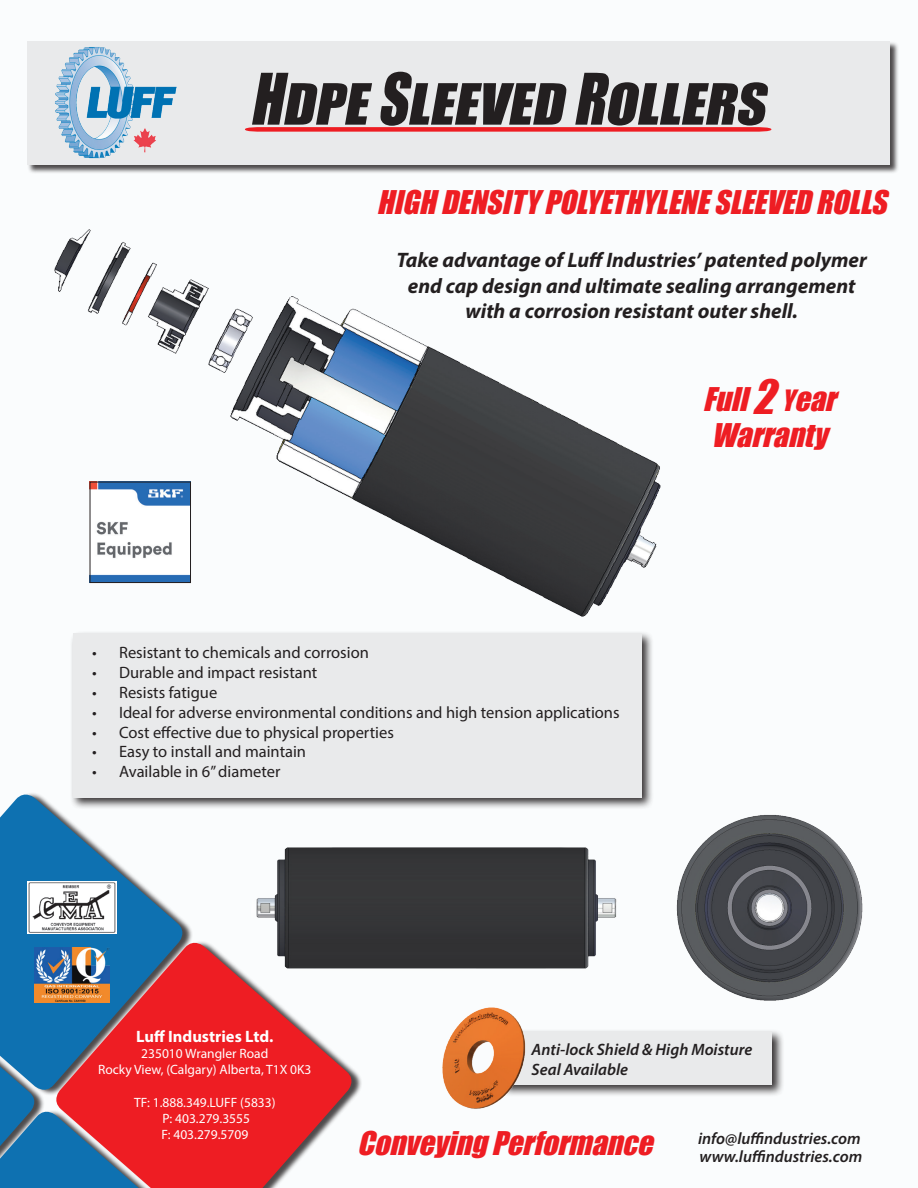
<style>
.page{position:relative;width:918px;height:1188px;background:#fff}
.page>*{position:absolute;margin:0;border:0;box-sizing:border-box;transform-origin:0 0}
.t1{font:italic 52.5px "Impact";color:#231f20;scale:1.1 1}
.t2{font:italic 30px/36px "Impact";color:#ee1d23}
.t3{font:italic 700 21px/25.2px "Myriad Pro";color:#231f20;text-align:center}
.t4{font:16.5px "Myriad Pro";color:#231f20}
.t5{font:italic 600 16.5px/18px "Myriad Pro";color:#231f20;text-align:right}
.t6{font:700 16.5px "Myriad Pro";color:#fff}
.t7{font:13.5px/16.2px "Myriad Pro";color:#fff;text-align:center}
.s1{font-size:65.7px}
.s2{font-size:43.5px}
.s3{font-size:27px}
.s4{font-family:"Impact";font-weight:400;font-size:30px;color:#ee1d23}
</style>
<div class="page">
<div style="left:0;top:792px;width:363px;height:396px;background:#fafcfd"></div>
<svg style="left:0;top:793px;width:188px;height:165px;fill:#0e71b1"></svg>
<svg style="left:0;top:958px;width:51px;height:230px;background:#1f76af"></svg>
<svg style="left:51px;top:938px;width:306px;height:250px;fill:#ee1d23"></svg>
<div style="left:27px;top:41px;width:872px;height:132px;background:#231f20;opacity:.8"></div>
<div style="left:27px;top:41px;width:863px;height:123px;background:#e9eaeb"></div>
<svg style="left:245px;top:127px;width:526px;height:5px;background:#ed3238"></svg>
<img style="left:55px;top:47px;width:122px;height:112px">
<img style="left:34px;top:947px;width:76px;height:55px">
<img style="left:27px;top:881px;width:89px;height:53px">
<div style="left:499px;top:1029px;width:285px;height:68px;background:#231f20;opacity:.9"></div>
<div style="left:502px;top:1032px;width:270px;height:52px;background:#e9eaeb"></div>
<img style="left:442px;top:1007px;width:93px;height:102px">
<div style="left:70px;top:630px;width:584px;height:180px;background:#231f20;opacity:.9"></div>
<div style="left:73px;top:633px;width:568px;height:164px;background:#e9eaeb"></div>
<img style="left:54px;top:229px;width:607px;height:388px">
<img style="left:251px;top:847px;width:366px;height:124px">
<img style="left:676px;top:814px;width:187px;height:187px">
<img style="left:92px;top:484px;width:97px;height:97px">
<div style="left:90px;top:482px;width:101px;height:101px;border:1px solid #231f20"></div>
<h1 class="t1" style="left:250px;top:63px;width:482px"><span class="s1">H</span>DPE<span class="s1">S</span>LEEVED <span class="s1">R</span>OLLERS</h1>
<h2 class="t2" style="left:377px;top:183px;width:521px">HIGHDENSITYPOLYETHYLENESLEEVEDROLLS</h2>
<p class="t3" style="left:396px;top:247px;width:472px">Take advantage of Luff Industries’ patented polymer end cap design and ultimate sealing arrangement with a corrosion resistant outer shell.</p>
<p class="t4" style="left:92px;top:643px;width:278px">• Resistant to chemicals and corrosion</p>
<p class="t4" style="left:92px;top:662px;width:227px">• Durable and impact resistant</p>
<p class="t4" style="left:92px;top:682px;width:127px">• Resists fatigue</p>
<p class="t4" style="left:92px;top:702px;width:529px">• Ideal for adverse environmental conditions and high tension applications</p>
<p class="t4" style="left:92px;top:722px;width:303px">• Cost effective due to physical properties</p>
<p class="t4" style="left:92px;top:742px;width:216px">• Easy to install and maintain</p>
<p class="t4" style="left:92px;top:761px;width:190px">• Available in 6” diameter</p>
<h2 class="t2" style="left:703px;top:381px;width:144px">Full<span class="s2">2</span><span class="s3">Y</span>ear<br>Warranty</h2>
<p class="t6" style="left:136px;top:1025px;width:139px">Luff Industries Ltd.</p>
<p class="t7" style="left:98px;top:1045px;width:215px">235010 Wrangler Road<br>Rocky View, (Calgary) Alberta, T1X 0K3</p>
<p class="t7" style="left:134px;top:1094px;width:143px">TF: 1.888.349.LUFF (5833)<br>P: 403.279.3555<br>F: 403.279.5709</p>
<p class="t5" style="left:532px;top:1040px;width:222px;line-height:19.8px;text-align:left">Anti-lock Shield &amp; High Moisture<br>Seal Available</p>
<p class="t5" style="left:357px;top:1129px;width:506px"><span class="s4">ConveyingPerformance</span> info@luffindustries.com www.luffindustries.com</p>
</div>
